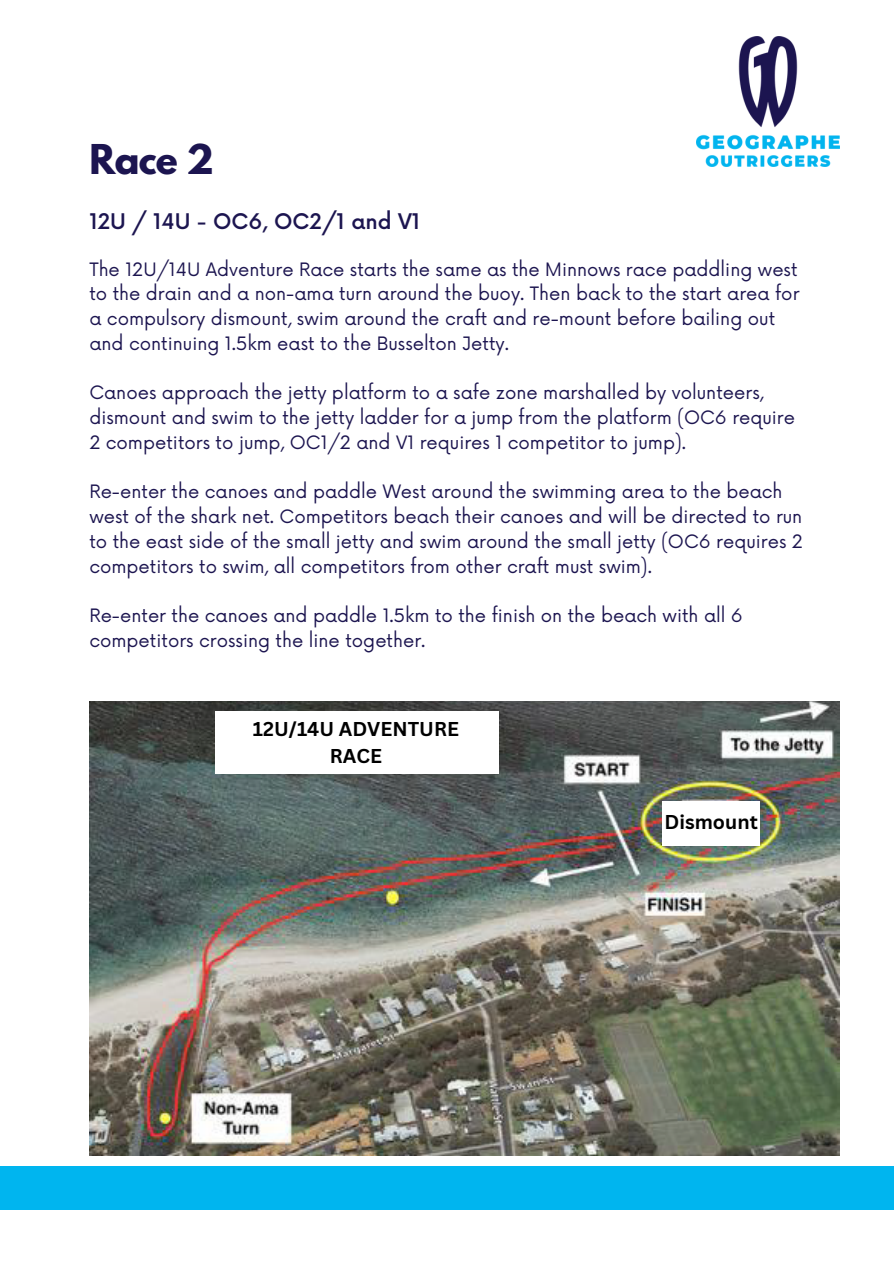
<style>
.page{position:relative;width:894px;height:1264px;background:#fff}
.page>*{position:absolute;margin:0;border:0;box-sizing:border-box;transform-origin:0 0}
.t1{font:700 36.45px "League Spartan";color:#1c1550}
.t2{font:500 21px "Now";color:#1c1550}
.t3{font:700 19.5px/27px "Canva Sans";color:#000;text-align:center}
.t4{font:18px/24.8px "Now";color:#1c1550}
</style>
<div class="page">
<img style="left:696px;top:37px;width:143px;height:129px">
<div style="left:0;top:1166px;width:893px;height:44px;background:#00b5ef"></div>
<img style="left:89px;top:701px;width:750px;height:454px">
<div style="left:661px;top:801px;width:98px;height:45px;background:#fff"></div>
<svg style="left:215px;top:712px;width:283px;height:61px"></svg>
<p class="t1" style="left:89px;top:141px;width:126px">Race 2</p>
<p class="t2" style="left:89px;top:210px;width:332px">12U / 14U - OC6, OC2/1 and V1</p>
<h1 class="t4" style="left:89px;top:257px;width:711px">The 12U/14U Adventure Race starts the same as the Minnows race paddling west to the drain and a non-ama turn around the buoy. Then back to the start area for a compulsory dismount, swim around the craft and re-mount before bailing out and continuing 1.5km east to the Busselton Jetty.</h1>
<p class="t4" style="left:89px;top:381px;width:707px">Canoes approach the jetty platform to a safe zone marshalled by volunteers, dismount and swim to the jetty ladder for a jump from the platform (OC6 require<br>2 competitors to jump, OC1/2 and V1 requires 1 competitor to jump).</p>
<h3 class="t4" style="left:89px;top:480px;width:715px">Re-enter the canoes and paddle West around the swimming area to the beach west of the shark net. Competitors beach their canoes and will be directed to run to the east side of the small jetty and swim around the small jetty (OC6 requires 2 competitors to swim, all competitors from other craft must swim).</h3>
<p class="t4" style="left:89px;top:604px;width:655px">Re-enter the canoes and paddle 1.5km to the finish on the beach with all 6 competitors crossing the line together.</p>
<p class="t3" style="left:253px;top:714px;width:207px">12U/14U ADVENTURE<br>RACE</p>
<p class="t3" style="left:664px;top:808px;width:95px">Dismount</p>
</div>
